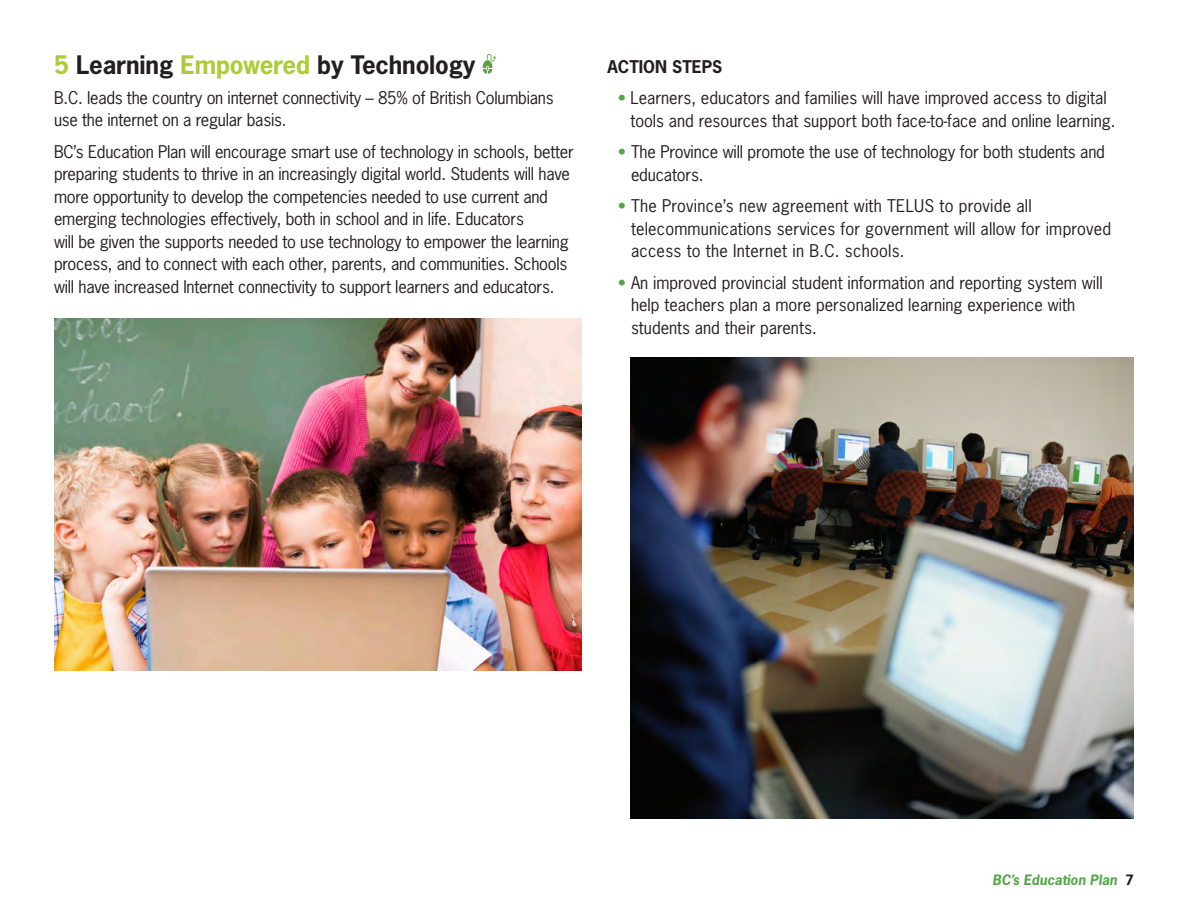
<style>
.page{position:relative;width:1188px;height:918px;background:#fff}
.page>*{position:absolute;margin:0;border:0;box-sizing:border-box;transform-origin:0 0}
.Body_text_with_inden{font:700 24px "News Gothic Std";letter-spacing:-.005em;color:#231f20}
.Body_text_with_inden-2{font:16.5px/22.5px "News Gothic Std";letter-spacing:-.015em;color:#231f20}
.Body_text_with_inden-3{font:16.5px/22.5px "News Gothic Std";letter-spacing:.015em;color:#231f20}
.Paragraph_Style_1{font:700 16.5px "News Gothic Std";color:#231f20}
.Body_Text{font:italic 700 13.5px "News Gothic Std";color:#53a647}
.s1{color:#abcd37}
.s2{color:#53a647}
.s3{font-style:normal;color:#231f20}
</style>
<div class="page">
<img style="left:630px;top:357px;width:504px;height:461px">
<img style="left:54px;top:319px;width:528px;height:352px">
<svg style="left:483px;top:54px;width:13px;height:20px"></svg>
<p class="Body_text_with_inden" style="left:54px;top:49px;width:423px"><span class="s1">5</span> Learning <span class="s1">Empowered</span> by Technology</p>
<p class="Body_text_with_inden-2" style="left:54px;top:86px;width:501px">B.C. leads the country on internet connectivity – 85% of British Columbians use the internet on a regular basis.</p>
<p class="Body_text_with_inden-2" style="left:54px;top:140px;width:521px">BC’s Education Plan will encourage smart use of technology in schools, better preparing students to thrive in an increasingly digital world. Students will have more opportunity to develop the competencies needed to use current and emerging technologies effectively, both in school and in life. Educators<br>will be given the supports needed to use technology to empower the learning process, and to connect with each other, parents, and communities. Schools will have increased Internet connectivity to support learners and educators.</p>
<p class="Paragraph_Style_1" style="left:607px;top:56px;width:116px">ACTION STEPS</p>
<p class="Body_text_with_inden-2" style="left:630px;top:87px;width:487px;text-indent:-12px"><span class="s2">•</span> Learners, educators and families will have improved access to digital tools and resources that support both face-to-face and online learning.</p>
<p class="Body_text_with_inden-2" style="left:631px;top:141px;width:476px;text-indent:-13px"><span class="s2">•</span> The Province will promote the use of technology for both students and educators.</p>
<p class="Body_text_with_inden-3" style="left:631px;top:195px;width:482px;text-indent:-13px"><span class="s2">•</span> The Province’s new agreement with TELUS to provide all telecommunications services for government will allow for improved access to the Internet in B.C. schools.</p>
<p class="Body_text_with_inden-2" style="left:631px;top:271px;width:473px;text-indent:-13px"><span class="s2">•</span> An improved provincial student information and reporting system will help teachers plan a more personalized learning experience with students and their parents.</p>
<p class="Body_Text" style="left:993px;top:871px;width:143px">BC’s Education Plan <span class="s3">7</span></p>
</div>
